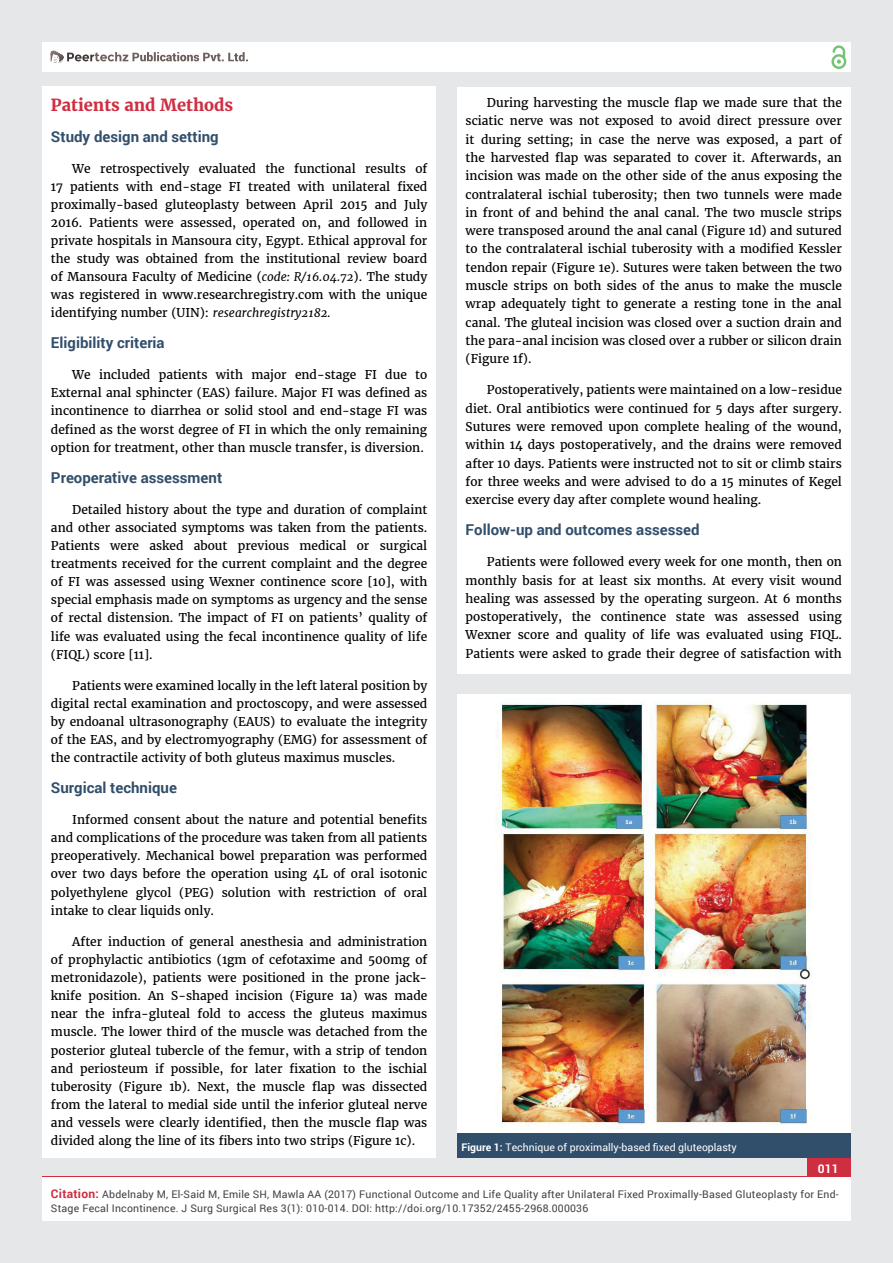
<style>
.page{position:relative;width:893px;height:1263px;background:#e6e7e8}
.page>*{position:absolute;margin:0;border:0;box-sizing:border-box;transform-origin:0 0}
.t1{font:700 16.5px "Merriweather";color:#cf2e41}
.t2{font:700 15px "Roboto";color:#314e6b}
.t3{font:12px/18.1px "Merriweather";color:#000;text-align:justify}
.t4{font:700 12px "Roboto";color:#fff}
.t5{font:10.5px/13.5px "Roboto";letter-spacing:.02em;color:#414042}
.t6{font:10.5px "Roboto";color:#fff}
.s1{font-style:italic}
.s2{font-weight:700}
.s3{font-weight:700;font-size:12px;color:#cf2e41}
</style>
<div class="page">
<div style="left:42px;top:43px;width:808px;height:29px;background:#fff"></div>
<div style="left:831px;top:54px;width:15px;height:15px;border:2px solid #74c273;border-radius:50%"></div>
<svg style="left:831px;top:45px;width:15px;height:19px"></svg>
<div style="left:807px;top:1157px;width:43px;height:50px;background:#cf2e41"></div>
<svg style="left:49px;top:50px;width:199px;height:14px"></svg>
<div style="left:42px;top:1177px;width:808px;height:43px;background:#fff"></div>
<div style="left:42px;top:87px;width:394px;height:1071px;background:#fff"></div>
<div style="left:457px;top:87px;width:393px;height:586px;background:#fff"></div>
<div style="left:457px;top:695px;width:393px;height:438px;background:#fff"></div>
<div style="left:457px;top:1133px;width:393px;height:25px;background:#314e6b"></div>
<img style="left:496px;top:703px;width:315px;height:426px">
<h1 class="t1" style="left:51px;top:95px;width:184px">Patients and Methods</h1>
<p class="t2" style="left:51px;top:127px;width:169px">Study design and setting</p>
<p class="t3" style="left:51px;top:160px;width:378px;text-indent:21px">We retrospectively evaluated the functional results of 17 patients with end-stage FI treated with unilateral fixed proximally-based gluteoplasty between April 2015 and July 2016. Patients were assessed, operated on, and followed in private hospitals in Mansoura city, Egypt. Ethical approval for the study was obtained from the institutional review board of Mansoura Faculty of Medicine (<span class="s1">code: R/16.04.72</span>). The study was registered in www.researchregistry.com with the unique identifying number (UIN): <span class="s1">researchregistry2182.</span></p>
<p class="t2" style="left:51px;top:333px;width:115px">Eligibility criteria</p>
<p class="t3" style="left:51px;top:366px;width:378px;text-indent:21px">We included patients with major end-stage FI due to External anal sphincter (EAS) failure. Major FI was defined as incontinence to diarrhea or solid stool and end-stage FI was defined as the worst degree of FI in which the only remaining option for treatment, other than muscle transfer, is diversion.</p>
<p class="t2" style="left:51px;top:467px;width:173px">Preoperative assessment</p>
<p class="t3" style="left:51px;top:500px;width:378px;text-indent:21px">Detailed history about the type and duration of complaint and other associated symptoms was taken from the patients.<br>Patients were asked about previous medical or surgical treatments received for the current complaint and the degree of FI was assessed using Wexner continence score [10], with special emphasis made on symptoms as urgency and the sense of rectal distension. The impact of FI on patients’ quality of life was evaluated using the fecal incontinence quality of life (FIQL) score [11].</p>
<p class="t3" style="left:51px;top:676px;width:378px;text-indent:21px">Patients were examined locally in the left lateral position by digital rectal examination and proctoscopy, and were assessed by endoanal ultrasonography (EAUS) to evaluate the integrity of the EAS, and by electromyography (EMG) for assessment of the contractile activity of both gluteus maximus muscles.</p>
<p class="t2" style="left:51px;top:777px;width:127px">Surgical technique</p>
<p class="t3" style="left:51px;top:811px;width:378px;text-indent:21px">Informed consent about the nature and potential benefits and complications of the procedure was taken from all patients preoperatively. Mechanical bowel preparation was performed over two days before the operation using 4L of oral isotonic polyethylene glycol (PEG) solution with restriction of oral intake to clear liquids only.</p>
<p class="t3" style="left:51px;top:932px;width:378px;text-indent:21px">After induction of general anesthesia and administration of prophylactic antibiotics (1gm of cefotaxime and 500mg of metronidazole), patients were positioned in the prone jack&shy;knife position. An S-shaped incision (Figure 1a) was made near the infra-gluteal fold to access the gluteus maximus muscle. The lower third of the muscle was detached from the posterior gluteal tubercle of the femur, with a strip of tendon and periosteum if possible, for later fixation to the ischial tuberosity (Figure 1b). Next, the muscle flap was dissected from the lateral to medial side until the inferior gluteal nerve and vessels were clearly identified, then the muscle flap was divided along the line of its fibers into two strips (Figure 1c).</p>
<p class="t3" style="left:466px;top:94px;width:378px;text-indent:21px">During harvesting the muscle flap we made sure that the sciatic nerve was not exposed to avoid direct pressure over it during setting; in case the nerve was exposed, a part of the harvested flap was separated to cover it. Afterwards, an incision was made on the other side of the anus exposing the contralateral ischial tuberosity; then two tunnels were made in front of and behind the anal canal. The two muscle strips were transposed around the anal canal (Figure 1d) and sutured to the contralateral ischial tuberosity with a modified Kessler tendon repair (Figure 1e). Sutures were taken between the two muscle strips on both sides of the anus to make the muscle wrap adequately tight to generate a resting tone in the anal canal. The gluteal incision was closed over a suction drain and the para-anal incision was closed over a rubber or silicon drain (Figure 1f).</p>
<p class="t3" style="left:466px;top:381px;width:378px;text-indent:21px">Postoperatively, patients were maintained on a low-residue diet. Oral antibiotics were continued for 5 days after surgery.<br>Sutures were removed upon complete healing of the wound, within 14 days postoperatively, and the drains were removed after 10 days. Patients were instructed not to sit or climb stairs for three weeks and were advised to do a 15 minutes of Kegel exercise every day after complete wound healing.</p>
<p class="t2" style="left:466px;top:519px;width:235px">Follow-up and outcomes assessed</p>
<p class="t3" style="left:466px;top:553px;width:378px;text-indent:21px">Patients were followed every week for one month, then on monthly basis for at least six months. At every visit wound healing was assessed by the operating surgeon. At 6 months postoperatively, the continence state was assessed using Wexner score and quality of life was evaluated using FIQL.<br>Patients were asked to grade their degree of satisfaction with</p>
<p class="t6" style="left:461px;top:1140px;width:277px"><span class="s2">Figure 1:</span> Technique of proximally-based fixed gluteoplasty</p>
<p class="t4" style="left:818px;top:1161px;width:22px">011</p>
<p class="t5" style="left:51px;top:1188px;width:789px"><span class="s3">Citation:</span> Abdelnaby M, El-Said M, Emile SH, Mawla AA (2017) Functional Outcome and Life Quality after Unilateral Fixed Proximally-Based Gluteoplasty for End-<br>Stage Fecal Incontinence. J Surg Surgical Res 3(1): 010-014. DOI: http://doi.org/10.17352/2455-2968.000036</p>
</div>
